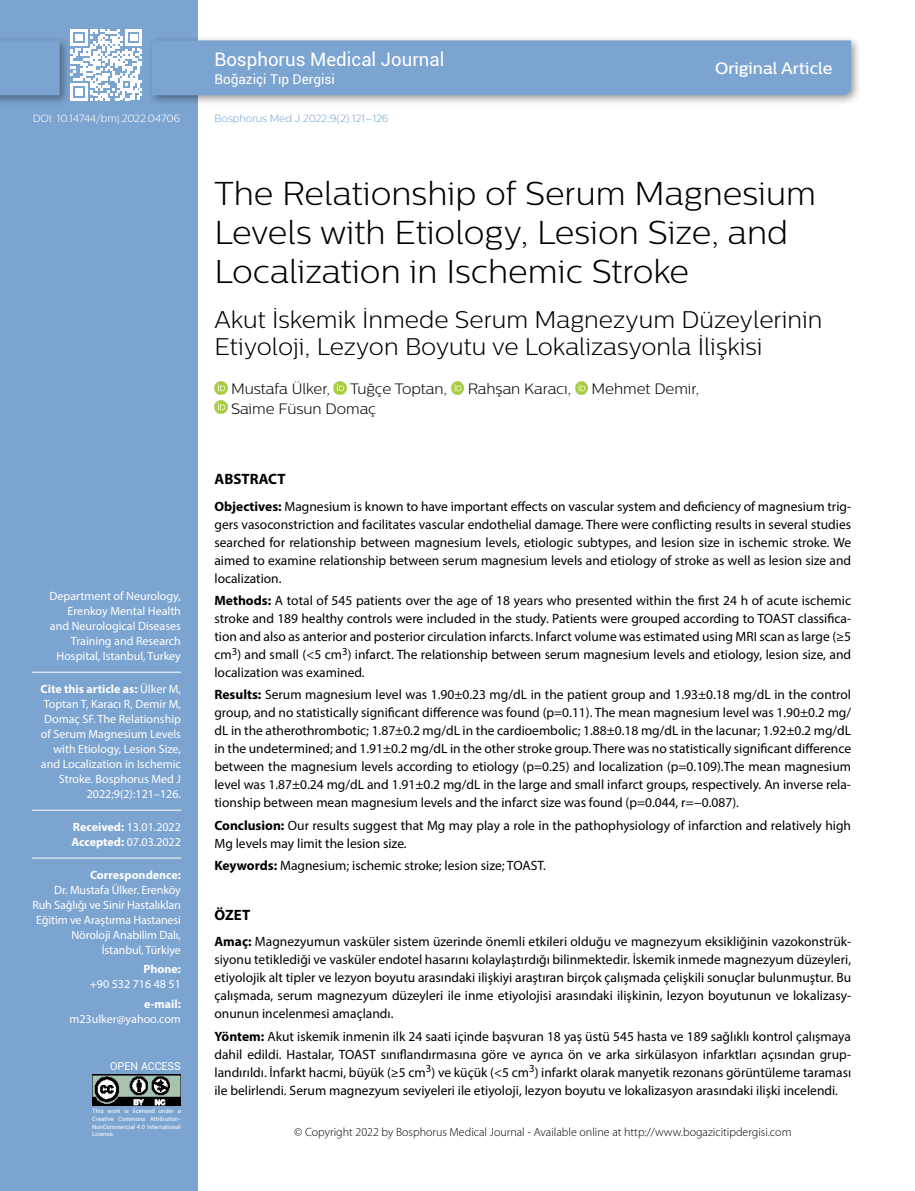
<style>
.page{position:relative;width:915px;height:1191px;background:#fff}
.page>*{position:absolute;margin:0;border:0;box-sizing:border-box;transform-origin:0 0}
.t1{font:300 33px/39px "Centrale Sans";color:#000}
.t2{font:300 24px/27px "Centrale Sans";color:#000}
.t3{font:18.6px "Roboto";color:#fff}
.t4{font:500 16.5px "Centrale Sans";color:#fff}
.t5{font:300 15px "Centrale Sans";letter-spacing:-.005em;color:#000}
.t6{font:700 15px "Myriad Pro";color:#000}
.t7{font:13.5px/18px "Myriad Pro";color:#000;text-align:justify}
.t8{font:13.5px "Roboto";color:#fff}
.t9{font:12px/15px "Myriad Pro";color:#fff;text-align:right}
.t10{font:300 12px "Myriad Pro";color:#000}
.t11{font:700 12px "Myriad Pro";color:#fff}
.t12{font:10.95px "Roboto";color:#fff}
.t13{font:300 10.5px "Centrale Sans";letter-spacing:-.01em;color:#7ca4d1}
.t14{font:300 10.5px "Centrale Sans";letter-spacing:-.01em;color:#fff}
.t15{font:6px/7.5px "Roboto";color:#fff;text-align:justify}
.s1{font-weight:700}
</style>
<div class="page">
<div style="left:0;top:0;width:198px;height:1191px;background:#7ca4d1"></div>
<svg style="left:214px;top:381px;width:13px;height:13px"></svg>
<svg style="left:334px;top:381px;width:12px;height:13px"></svg>
<svg style="left:451px;top:381px;width:12px;height:13px"></svg>
<svg style="left:575px;top:381px;width:12px;height:13px"></svg>
<svg style="left:214px;top:401px;width:13px;height:12px"></svg>
<div style="left:147px;top:35px;width:715px;height:72px;background:#000;opacity:.4"></div>
<div style="left:152px;top:40px;width:698px;height:55px;background:#7ca4d1"></div>
<svg style="left:71px;top:29px;width:71px;height:71px"></svg>
<div style="left:0;top:35px;width:71px;height:72px;background:#000;opacity:.4"></div>
<svg style="left:0;top:40px;width:60px;height:55px"></svg>
<hr style="left:32px;top:672px;width:149px;height:1px;background:#fff">
<hr style="left:32px;top:857px;width:149px;height:1px;background:#fff">
<hr style="left:32px;top:809px;width:149px;height:1px;background:#fff">
<img style="left:92px;top:1074px;width:89px;height:31px">
<p class="t14" style="left:33px;top:113px;width:149px">DOI: 10.14744/bmj.2022.04706</p>
<p class="t9" style="left:49px;top:588px;width:133px">Department of Neurology,<br>Erenkoy Mental Health and Neurological Diseases<br>Training and Research<br>Hospital, Istanbul, Turkey</p>
<p class="t9" style="left:41px;top:681px;width:142px"><span class="s1">Cite this article as:</span> Ülker M,<br>Toptan T, Karacı R, Demir M,<br>Domaç SF. The Relationship of Serum Magnesium Levels with Etiology, Lesion Size, and Localization in Ischemic<br>Stroke. Bosphorus Med J<br>2022;9(2):121–126.</p>
<p class="t9" style="left:71px;top:819px;width:111px;text-align:left"><span class="s1">Received:</span> 13.01.2022<br><span class="s1">Accepted:</span> 07.03.2022</p>
<p class="t11" style="left:90px;top:867px;width:92px">Correspondence:</p>
<p class="t9" style="left:32px;top:882px;width:150px">Dr. Mustafa Ülker. Erenköy<br>Ruh Sağlığı ve Sinir Hastalıkları<br>Eğitim ve Araştırma Hastanesi<br>Nöroloji Anabilim Dalı,<br>İstanbul, Türkiye</p>
<p class="t11" style="left:143px;top:961px;width:39px">Phone:</p>
<p class="t9" style="left:90px;top:976px;width:93px">+90 532 716 48 51</p>
<p class="t11" style="left:144px;top:995px;width:38px">e-mail:</p>
<p class="t9" style="left:69px;top:1011px;width:113px">m23ulker@yahoo.com</p>
<p class="t12" style="left:110px;top:1058px;width:72px">OPEN ACCESS</p>
<p class="t15" style="left:92px;top:1107px;width:90px">This work is licensed under a Creative Commons Attribution-NonCommercial 4.0 International License.</p>
<h3 class="t3" style="left:214px;top:46px;width:231px">Bosphorus Medical Journal</h3>
<p class="t8" style="left:214px;top:70px;width:122px">Boğaziçi Tıp Dergisi</p>
<p class="t13" style="left:214px;top:113px;width:175px">Bosphorus Med J 2022;9(2):121–126</p>
<p class="t4" style="left:715px;top:58px;width:119px">Original Article</p>
<h1 class="t1" style="left:214px;top:173px;width:603px">The Relationship of Serum Magnesium<br>Levels with Etiology, Lesion Size, and<br>Localization in Ischemic Stroke</h1>
<h2 class="t2" style="left:214px;top:305px;width:609px">Akut İskemik İnmede Serum Magnezyum Düzeylerinin<br>Etiyoloji, Lezyon Boyutu ve Lokalizasyonla İlişkisi</h2>
<p class="t5" style="left:231px;top:380px;width:100px">Mustafa Ülker,</p>
<p class="t5" style="left:350px;top:380px;width:99px">Tuğçe Toptan,</p>
<p class="t5" style="left:467px;top:380px;width:105px">Rahşan Karacı,</p>
<p class="t5" style="left:591px;top:380px;width:109px">Mehmet Demir,</p>
<p class="t5" style="left:231px;top:400px;width:146px">Saime Füsun Domaç</p>
<p class="t6" style="left:214px;top:469px;width:73px">ABSTRACT</p>
<p class="t7" style="left:214px;top:497px;width:638px"><span class="s1">Objectives:</span> Magnesium is known to have important effects on vascular system and deficiency of magnesium trig&shy;gers vasoconstriction and facilitates vascular endothelial damage. There were conflicting results in several studies searched for relationship between magnesium levels, etiologic subtypes, and lesion size in ischemic stroke. We aimed to examine relationship between serum magnesium levels and etiology of stroke as well as lesion size and localization.</p>
<p class="t7" style="left:214px;top:591px;width:638px"><span class="s1">Methods:</span> A total of 545 patients over the age of 18 years who presented within the first 24 h of acute ischemic stroke and 189 healthy controls were included in the study. Patients were grouped according to TOAST classifica&shy;tion and also as anterior and posterior circulation infarcts. Infarct volume was estimated using MRI scan as large (≥5 cm<sup>3</sup>) and small (&lt;5 cm<sup>3</sup>) infarct. The relationship between serum magnesium levels and etiology, lesion size, and localization was examined.</p>
<p class="t7" style="left:214px;top:685px;width:638px"><span class="s1">Results:</span> Serum magnesium level was 1.90±0.23 mg/dL in the patient group and 1.93±0.18 mg/dL in the control group, and no statistically significant difference was found (p=0.11). The mean magnesium level was 1.90±0.2 mg/ dL in the atherothrombotic; 1.87±0.2 mg/dL in the cardioembolic; 1.88±0.18 mg/dL in the lacunar; 1.92±0.2 mg/dL in the undetermined; and 1.91±0.2 mg/dL in the other stroke group. There was no statistically significant difference between the magnesium levels according to etiology (p=0.25) and localization (p=0.109).The mean magnesium level was 1.87±0.24 mg/dL and 1.91±0.2 mg/dL in the large and small infarct groups, respectively. An inverse rela&shy;tionship between mean magnesium levels and the infarct size was found (p=0.044, r=−0.087).</p>
<p class="t7" style="left:214px;top:816px;width:638px"><span class="s1">Conclusion:</span> Our results suggest that Mg may play a role in the pathophysiology of infarction and relatively high<br>Mg levels may limit the lesion size.</p>
<p class="t7" style="left:214px;top:856px;width:333px"><span class="s1">Keywords:</span> Magnesium; ischemic stroke; lesion size; TOAST.</p>
<p class="t6" style="left:214px;top:905px;width:37px">ÖZET</p>
<p class="t7" style="left:214px;top:932px;width:638px"><span class="s1">Amaç:</span> Magnezyumun vasküler sistem üzerinde önemli etkileri olduğu ve magnezyum eksikliğinin vazokonstrük&shy;siyonu tetiklediği ve vasküler endotel hasarını kolaylaştırdığı bilinmektedir. İskemik inmede magnezyum düzeyleri, etiyolojik alt tipler ve lezyon boyutu arasındaki ilişkiyi araştıran birçok çalışmada çelişkili sonuçlar bulunmuştur. Bu çalışmada, serum magnezyum düzeyleri ile inme etiyolojisi arasındaki ilişkinin, lezyon boyutunun ve lokalizasy&shy;onunun incelenmesi amaçlandı.</p>
<p class="t7" style="left:214px;top:1026px;width:638px"><span class="s1">Yöntem:</span> Akut iskemik inmenin ilk 24 saati içinde başvuran 18 yaş üstü 545 hasta ve 189 sağlıklı kontrol çalışmaya dahil edildi. Hastalar, TOAST sınıflandırmasına göre ve ayrıca ön ve arka sirkülasyon infarktları açısından grup&shy;landırıldı. İnfarkt hacmi, büyük (≥5 cm<sup>3</sup>) ve küçük (&lt;5 cm<sup>3</sup>) infarkt olarak manyetik rezonans görüntüleme taraması ile belirlendi. Serum magnezyum seviyeleri ile etiyoloji, lezyon boyutu ve lokalizasyon arasındaki ilişki incelendi.</p>
<p class="t10" style="left:294px;top:1125px;width:498px">© Copyright 2022 by Bosphorus Medical Journal - Available online at http://www.bogazicitipdergisi.com</p>
</div>
